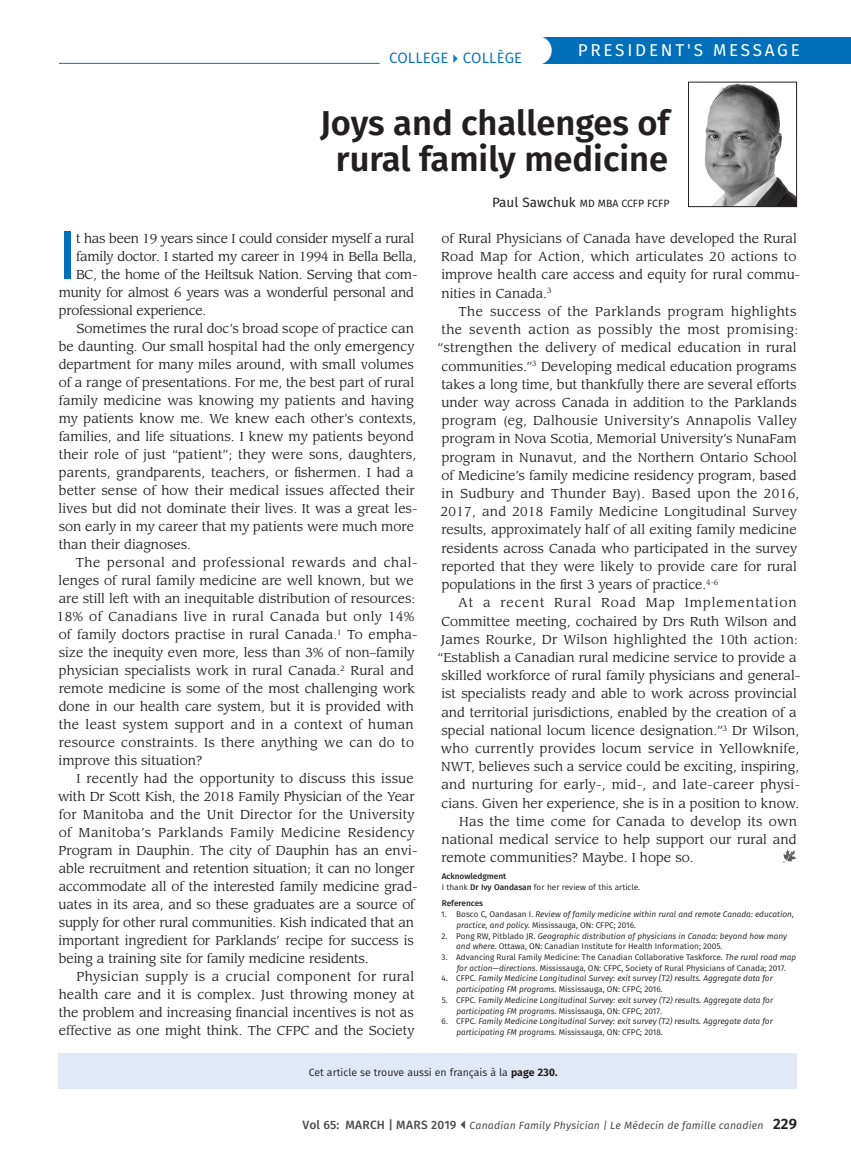
<style>
.page{position:relative;width:851px;height:1161px;background:#fff}
.page>*{position:absolute;margin:0;border:0;box-sizing:border-box;transform-origin:0 0}
.DropCap3{font:68.85px "Fira Sans";color:#006fba}
.ArticleTitle{font:600 34.5px/36px "Fira Sans";color:#231f20;text-align:center}
.t1{font:17.1px "Fira Sans";letter-spacing:.16em;color:#fff}
.t2{font:15px "Fira Sans";letter-spacing:.01em;color:#006fba}
.ParagraphIndent{font:12.75px/18px "Leawood Std";color:#231f20}
.DropCap3-2{font:12.75px "Leawood Std";letter-spacing:-.02em;color:#231f20}
.t3{font:italic 10.5px "Fira Sans";letter-spacing:.015em;color:#4b4c4d}
.FootNote{font:10.5px "Fira Sans";color:#231f20}
.Byline{font:10.5px "Fira Sans";color:#231f20}
.Reference{font:italic 8.25px/10.6px "Fira Sans";color:#231f20}
.Reference-2{font:8.25px/10.6px "Fira Sans";color:#231f20}
.Acknowledge{font:8.25px "Fira Sans";color:#231f20}
.SmallHead{font:500 8.25px "Fira Sans";color:#231f20}
.s1{font-size:13.5px}
.s2{font-weight:500}
.s3{font-style:normal}
.s4{font-style:italic}
.s5{font-weight:700}
.s6{font-weight:500;font-style:normal;font-size:12px}
.s7{font-weight:600;font-style:normal;font-size:15px;color:#231f20}
</style>
<div class="page">
<hr style="left:59px;top:63px;width:320px;height:1px;background:#006fba">
<div style="left:541px;top:37px;width:309px;height:27px;background:#006fba"></div>
<div style="left:523px;top:36px;width:28px;height:29px;background:#fff;border-radius:50%"></div>
<div style="left:58px;top:1053px;width:738px;height:36px;background:#e1e9f6"></div>
<svg style="left:783px;top:849px;width:14px;height:14px"></svg>
<img style="left:705px;top:84px;width:89px;height:121px">
<div style="left:688px;top:82px;width:108px;height:125px;border:1px solid #231f20"></div>
<p class="t2" style="left:389px;top:47px;width:135px">COLLEGE COLLÈGE</p>
<h3 class="t1" style="left:577px;top:37px;width:224px">PRESIDENT'S MESSAGE</h3>
<p class="ArticleTitle" style="left:320px;top:103px;width:351px">Joys and challenges of rural family medicine</p>
<p class="Byline" style="left:492px;top:195px;width:179px"><span class="s1">Paul Sawchuk</span> MD MBA CCFP FCFP</p>
<p class="DropCap3" style="left:57px;top:203px;width:22px">I</p>
<p class="DropCap3-2" style="left:76px;top:231px;width:339px">t has been 19 years since I could consider myself a rural</p>
<p class="DropCap3-2" style="left:76px;top:249px;width:342px">family doctor. I started my career in 1994 in Bella Bella,</p>
<p class="DropCap3-2" style="left:76px;top:267px;width:343px">BC, the home of the Heiltsuk Nation. Serving that com-</p>
<p class="DropCap3-2" style="left:59px;top:285px;width:357px">munity for almost 6 years was a wonderful personal and</p>
<p class="DropCap3-2" style="left:59px;top:303px;width:149px">professional experience.</p>
<p class="ParagraphIndent" style="left:59px;top:320px;width:360px;text-indent:18px">Sometimes the rural doc’s broad scope of practice can be daunting. Our small hospital had the only emergency department for many miles around, with small volumes of a range of presentations. For me, the best part of rural family medicine was knowing my patients and having my patients know me. We knew each other’s contexts, families, and life situations. I knew my patients beyond their role of just “patient”; they were sons, daughters, parents, grandparents, teachers, or fishermen. I had a better sense of how their medical issues affected their lives but did not dominate their lives. It was a great les&shy;son early in my career that my patients were much more than their diagnoses.</p>
<p class="ParagraphIndent" style="left:57px;top:554px;width:362px;text-indent:19px">The personal and professional rewards and chal&shy;lenges of rural family medicine are well known, but we are still left with an inequitable distribution of resources:<br>18% of Canadians live in rural Canada but only 14% of family doctors practise in rural Canada.<sup>1</sup> To empha&shy;size the inequity even more, less than 3% of non–family physician specialists work in rural Canada.<sup>2</sup> Rural and remote medicine is some of the most challenging work done in our health care system, but it is provided with the least system support and in a context of human resource constraints. Is there anything we can do to improve this situation?</p>
<p class="ParagraphIndent" style="left:58px;top:770px;width:361px;text-indent:18px">I recently had the opportunity to discuss this issue with Dr Scott Kish, the 2018 Family Physician of the Year for Manitoba and the Unit Director for the University of Manitoba’s Parklands Family Medicine Residency Program in Dauphin. The city of Dauphin has an envi&shy;able recruitment and retention situation; it can no longer accommodate all of the interested family medicine grad&shy;uates in its area, and so these graduates are a source of supply for other rural communities. Kish indicated that an important ingredient for Parklands’ recipe for success is being a training site for family medicine residents.</p>
<p class="ParagraphIndent" style="left:59px;top:968px;width:357px;text-align:justify;text-indent:18px">Physician supply is a crucial component for rural health care and it is complex. Just throwing money at the problem and increasing financial incentives is not as effective as one might think. The CFPC and the Society</p>
<p class="ParagraphIndent" style="left:441px;top:230px;width:360px">of Rural Physicians of Canada have developed the Rural Road Map for Action, which articulates 20 actions to improve health care access and equity for rural commu&shy;nities in Canada.<sup>3</sup></p>
<p class="ParagraphIndent" style="left:438px;top:303px;width:363px;text-indent:21px">The success of the Parklands program highlights the seventh action as possibly the most promising: “strengthen the delivery of medical education in rural communities.”<sup>3</sup> Developing medical education programs takes a long time, but thankfully there are several efforts under way across Canada in addition to the Parklands program (eg, Dalhousie University’s Annapolis Valley program in Nova Scotia, Memorial University’s NunaFam program in Nunavut, and the Northern Ontario School of Medicine’s family medicine residency program, based in Sudbury and Thunder Bay). Based upon the 2016, 2017, and 2018 Family Medicine Longitudinal Survey results, approximately half of all exiting family medicine residents across Canada who participated in the survey reported that they were likely to provide care for rural populations in the first 3 years of practice.<sup>4-6</sup></p>
<p class="ParagraphIndent" style="left:438px;top:594px;width:364px;text-indent:20px">At a recent Rural Road Map Implementation Committee meeting, cochaired by Drs Ruth Wilson and James Rourke, Dr Wilson highlighted the 10th action: “Establish a Canadian rural medicine service to provide a skilled workforce of rural family physicians and general&shy;ist specialists ready and able to work across provincial and territorial jurisdictions, enabled by the creation of a special national locum licence designation.”<sup>3</sup> Dr Wilson, who currently provides locum service in Yellowknife, NWT, believes such a service could be exciting, inspiring, and nurturing for early-, mid-, and late-career physi&shy;cians. Given her experience, she is in a position to know.</p>
<p class="ParagraphIndent" style="left:441px;top:813px;width:357px;text-align:justify;text-indent:18px">Has the time come for Canada to develop its own national medical service to help support our rural and remote communities? Maybe. I hope so.</p>
<p class="SmallHead" style="left:441px;top:869px;width:66px">Acknowledgment</p>
<p class="Acknowledge" style="left:441px;top:881px;width:200px">I thank <span class="s2">Dr Ivy Oandasan</span> for her review of this article.</p>
<p class="SmallHead" style="left:442px;top:897px;width:43px">References</p>
<p class="Reference" style="left:456px;top:909px;width:339px;text-indent:-15px"><span class="s3">1. Bosco C, Oandasan I.</span> Review of family medicine within rural and remote Canada: education, practice, and policy. <span class="s3">Mississauga, ON: CFPC; 2016.</span></p>
<p class="Reference-2" style="left:456px;top:930px;width:332px;text-indent:-15px">2. Pong RW, Pitblado JR. <span class="s4">Geographic distribution of physicians in Canada: beyond how many and where.</span> Ottawa, ON: Canadian Institute for Health Information; 2005.</p>
<p class="Reference-2" style="left:456px;top:952px;width:341px;text-indent:-15px">3. Advancing Rural Family Medicine: The Canadian Collaborative Taskforce. <span class="s4">The rural road map for action—directions</span>. Mississauga, ON: CFPC, Society of Rural Physicians of Canada; 2017.</p>
<p class="Reference" style="left:456px;top:973px;width:318px;text-indent:-15px"><span class="s3">4. CFPC.</span> Family Medicine Longitudinal Survey: exit survey (T2) results. Aggregate data for participating FM programs<span class="s3">. Mississauga, ON: CFPC; 2016.</span></p>
<p class="Reference" style="left:456px;top:994px;width:318px;text-indent:-15px"><span class="s3">5. CFPC. F</span>amily Medicine Longitudinal Survey: exit survey (T2) results. Aggregate data for participating FM programs<span class="s3">. Mississauga, ON: CFPC; 2017.</span></p>
<p class="Reference" style="left:456px;top:1016px;width:318px;text-indent:-15px"><span class="s3">6. CFPC.</span> Family Medicine Longitudinal Survey: exit survey (T2) results. Aggregate data for participating FM programs. <span class="s3">Mississauga, ON: CFPC; 2018.</span></p>
<p class="FootNote" style="left:309px;top:1064px;width:250px">Cet article se trouve aussi en français à la <span class="s5">page 230.</span></p>
<p class="t3" style="left:302px;top:1117px;width:496px"><span class="s6">Vol 65: MARCH | MARS 2019</span> Canadian Family Physician | Le Médecin de famille canadien <span class="s7">229</span></p>
</div>
